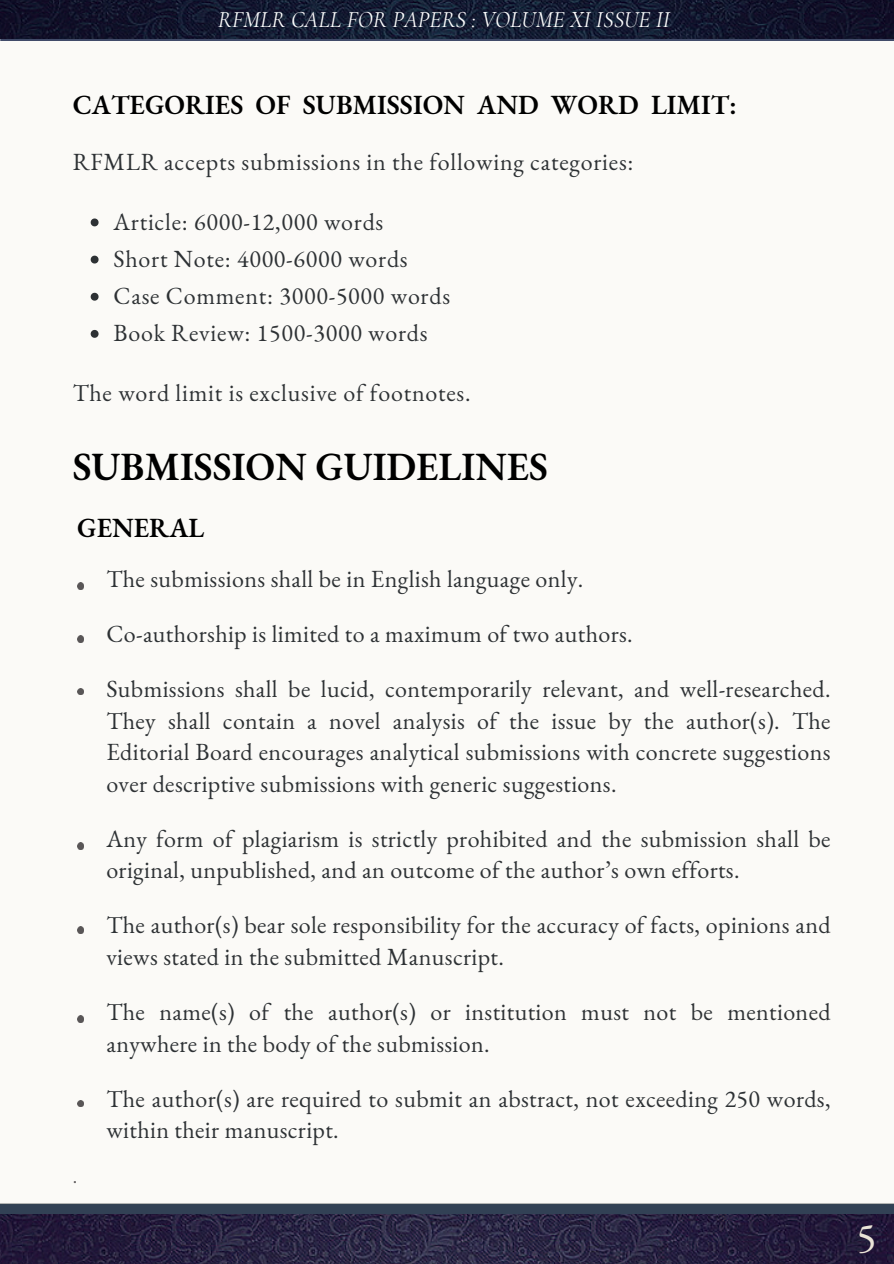
<style>
.page{position:relative;width:894px;height:1264px;background:#fff}
.page>*{position:absolute;margin:0;border:0;box-sizing:border-box;transform-origin:0 0}
.t1{font:41.7px "EB Garamond";color:#ebe5d8}
.t2{font:600 39px "EB Garamond";color:#000}
.t3{font:600 27px "EB Garamond";color:#000}
.t4{font:24px/31.5px "EB Garamond";letter-spacing:.015em;color:#2d3134}
.t5{font:italic 23.1px "Cormorant Garamond";color:#fff}
.t6{font:19.5px "EB Garamond";color:#595657}
</style>
<div class="page">
<div style="left:0;top:0;width:893px;height:1263px;background:#fbfaf7"></div>
<svg style="left:77px;top:582px;width:7px;height:7px"></svg>
<svg style="left:77px;top:635px;width:7px;height:7px"></svg>
<svg style="left:77px;top:688px;width:7px;height:7px"></svg>
<svg style="left:77px;top:842px;width:7px;height:7px"></svg>
<svg style="left:77px;top:927px;width:7px;height:6px"></svg>
<svg style="left:77px;top:1015px;width:7px;height:7px"></svg>
<img style="left:0;top:38px;width:893px;height:2px">
<img style="left:0;top:0;width:893px;height:38px">
<img style="left:0;top:1203px;width:893px;height:11px">
<img style="left:0;top:1214px;width:893px;height:49px">
<svg style="left:91px;top:218px;width:7px;height:8px"></svg>
<svg style="left:91px;top:256px;width:7px;height:7px"></svg>
<svg style="left:91px;top:293px;width:7px;height:8px"></svg>
<svg style="left:91px;top:330px;width:7px;height:8px"></svg>
<svg style="left:77px;top:1100px;width:7px;height:6px"></svg>
<p class="t5" style="left:218px;top:6px;width:453px">RFMLR CALL FOR PAPERS : VOLUME XI ISSUE II</p>
<p class="t3" style="left:73px;top:86px;width:665px">CATEGORIES OF SUBMISSION AND WORD LIMIT:</p>
<p class="t4" style="left:73px;top:146px;width:562px">RFMLR accepts submissions in the following categories:</p>
<p class="t4" style="left:113px;top:205px;width:271px">Article: 6000-12,000 words</p>
<p class="t4" style="left:113px;top:243px;width:295px">Short Note: 4000-6000 words</p>
<p class="t4" style="left:113px;top:280px;width:338px">Case Comment: 3000-5000 words</p>
<p class="t4" style="left:113px;top:317px;width:315px">Book Review: 1500-3000 words</p>
<p class="t4" style="left:73px;top:376px;width:399px">The word limit is exclusive of footnotes.</p>
<p class="t2" style="left:73px;top:441px;width:476px">SUBMISSION GUIDELINES</p>
<p class="t3" style="left:77px;top:510px;width:129px">GENERAL</p>
<p class="t6" style="left:73px;top:1162px;width:6px">.</p>
<p class="t4" style="left:106px;top:562px;width:478px">The submissions shall be in English language only.</p>
<p class="t4" style="left:106px;top:617px;width:527px">Co-authorship is limited to a maximum of two authors.</p>
<h1 class="t4" style="left:106px;top:672px;width:725px;text-align:justify">Submissions shall be lucid, contemporarily relevant, and well-researched.<br>They shall contain a novel analysis of the issue by the author(s). The Editorial Board encourages analytical submissions with concrete suggestions over descriptive submissions with generic suggestions.</h1>
<h2 class="t4" style="left:106px;top:822px;width:725px">Any form of plagiarism is strictly prohibited and the submission shall be original, unpublished, and an outcome of the author’s own efforts.</h2>
<p class="t4" style="left:106px;top:909px;width:725px">The author(s) bear sole responsibility for the accuracy of facts, opinions and views stated in the submitted Manuscript.</p>
<p class="t4" style="left:106px;top:995px;width:725px">The name(s) of the author(s) or institution must not be mentioned anywhere in the body of the submission.</p>
<p class="t4" style="left:106px;top:1082px;width:725px">The author(s) are required to submit an abstract, not exceeding 250 words, within their manuscript.</p>
<p class="t1" style="left:856px;top:1210px;width:22px">5</p>
</div>
